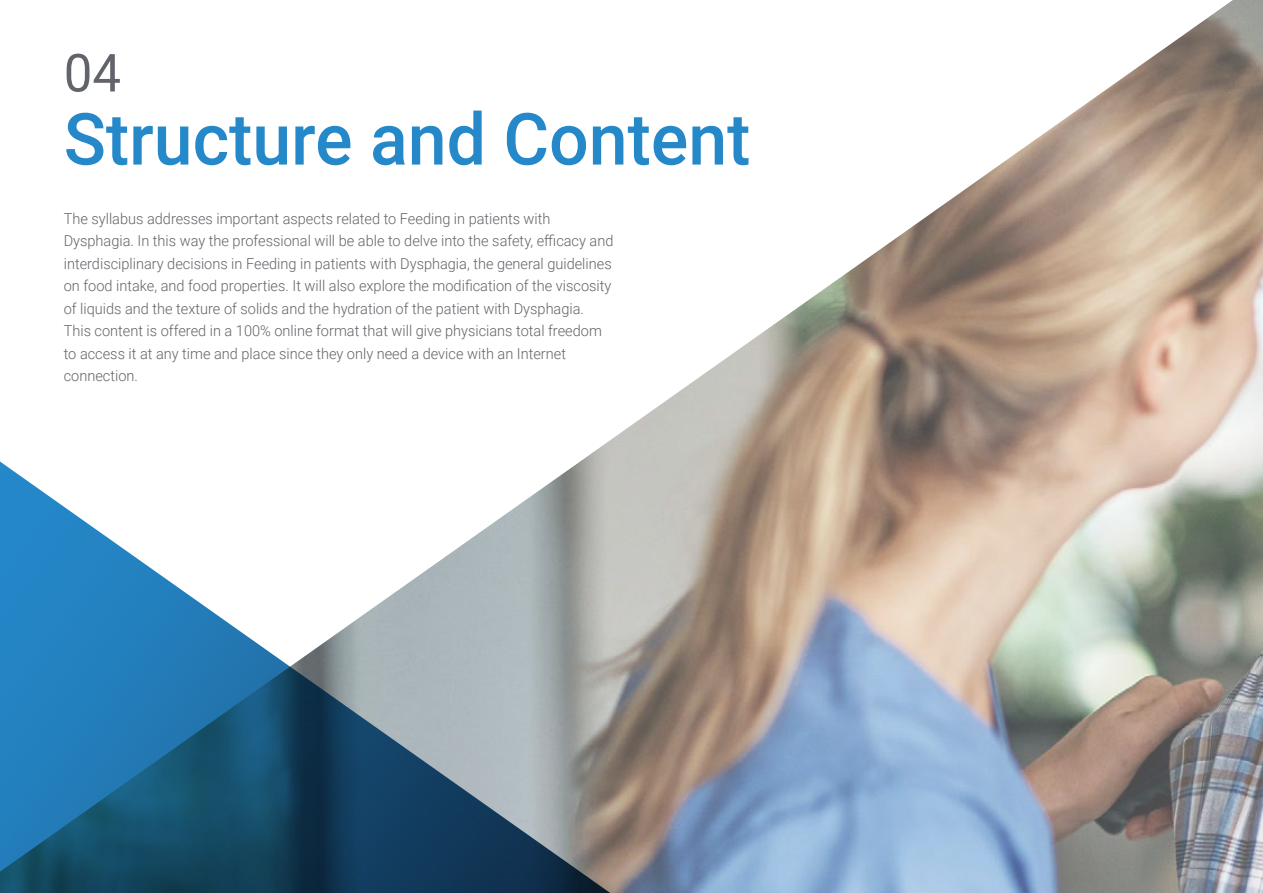
<style>
.page{position:relative;width:1263px;height:893px;background:#fff}
.page>*{position:absolute;margin:0;border:0;box-sizing:border-box;transform-origin:0 0}
.t1{font:500 72px "Roboto";color:#2488c9}
.t2{font:52.5px "Roboto";color:#61646a}
.t3{font:300 15px/22.5px "Roboto";color:#61646a}
</style>
<div class="page">
<img style="left:602px;top:0;width:661px;height:893px">
<svg style="left:0;top:446px;width:640px;height:447px"></svg>
<h2 class="t2" style="left:64px;top:36px;width:59px">04</h2>
<h1 class="t1" style="left:64px;top:89px;width:688px">Structure and Content</h1>
<p class="t3" style="left:64px;top:207px;width:551px">The syllabus addresses important aspects related to Feeding in patients with Dysphagia. In this way the professional will be able to delve into the safety, efficacy and interdisciplinary decisions in Feeding in patients with Dysphagia, the general guidelines on food intake, and food properties. It will also explore the modification of the viscosity of liquids and the texture of solids and the hydration of the patient with Dysphagia.<br>This content is offered in a 100% online format that will give physicians total freedom to access it at any time and place since they only need a device with an Internet connection.</p>
</div>
